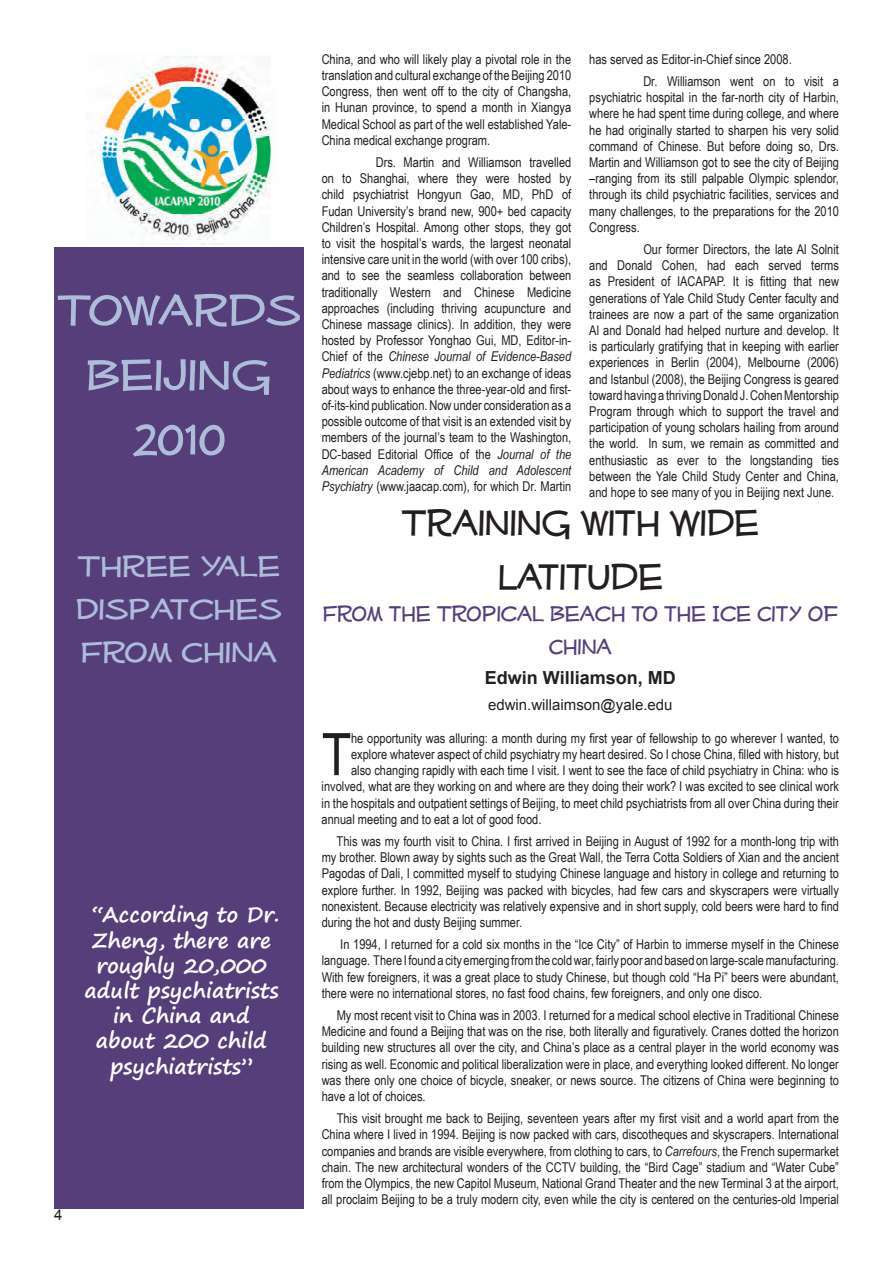
<style>
.page{position:relative;width:893px;height:1263px;background:#fff}
.page>*{position:absolute;margin:0;border:0;box-sizing:border-box;transform-origin:0 0}
.t1{font:58.8px "Arial Narrow";color:#231f20}
.t2{font:54px/64.8px "Mufferaw";color:#adbcd9;text-align:center;scale:1.14 1}
.t3{font:45px/54px "Mufferaw";color:#231f20;text-align:center}
.t4{font:36px/43.2px "Mufferaw";color:#adbcd9;text-align:justify;scale:1.14 1}
.t5{font:27px/32.4px "Mufferaw";color:#563e7a;text-align:center}
.t6{font:700 21px/25.2px "Segoe Print";color:#fff;text-align:center}
.t7{font:700 18px "Arial";color:#231f20}
.t8{font:15px "Arial";color:#231f20}
.t9{font:13.5px/16.2px "Arial Narrow";color:#231f20;text-align:justify}
.s1{font-style:italic}
</style>
<div class="page">
<div style="left:54px;top:248px;width:250px;height:961px;background:#563e7a"></div>
<img style="left:90px;top:56px;width:181px;height:188px">
<p class="t2" style="left:57px;top:277px;width:215px">TOWARDS<br>BEIJING<br>2010</p>
<p class="t4" style="left:76px;top:544px;width:182px">THREE YALE DISPATCHES FROM CHINA</p>
<p class="t6" style="left:84px;top:902px;width:196px">“According to Dr.<br>Zheng, there are roughly 20,000 adult psychiatrists in China and about 200 child psychiatrists”</p>
<p class="t8" style="left:54px;top:1205px;width:10px">4</p>
<p class="t9" style="left:322px;top:50px;width:251px">China, and who will likely play a pivotal role in the translation and cultural exchange of the Beijing 2010<br>Congress, then went off to the city of Changsha, in Hunan province, to spend a month in Xiangya Medical School as part of the well established Yale-China medical exchange program.</p>
<p class="t9" style="left:322px;top:154px;width:251px;text-indent:54px">Drs. Martin and Williamson travelled on to Shanghai, where they were hosted by child psychiatrist Hongyun Gao, MD, PhD of Fudan University’s brand new, 900+ bed capacity Children’s Hospital. Among other stops, they got to visit the hospital’s wards, the largest neonatal intensive care unit in the world (with over 100 cribs), and to see the seamless collaboration between traditionally Western and Chinese Medicine approaches (including thriving acupuncture and Chinese massage clinics). In addition, they were hosted by Professor Yonghao Gui, MD, Editor-in-Chief of the <span class="s1">Chinese Journal of Evidence-Based Pediatrics</span> (www.cjebp.net) to an exchange of ideas about ways to enhance the three-year-old and first&shy;of-its-kind publication. Now under consideration as a possible outcome of that visit is an extended visit by members of the journal’s team to the Washington, DC-based Editorial Office of the <span class="s1">Journal of the American Academy of Child and Adolescent Psychiatry</span> (www.jaacap.com), for which Dr. Martin</p>
<p class="t9" style="left:643px;top:47px;width:197px;line-height:22.2px;text-indent:-54px">has served as Editor-in-Chief since 2008.<br>Dr. Williamson went on to visit a</p>
<p class="t9" style="left:589px;top:89px;width:251px">psychiatric hospital in the far-north city of Harbin, where he had spent time during college, and where he had originally started to sharpen his very solid command of Chinese. But before doing so, Drs.<br>Martin and Williamson got to see the city of Beijing –ranging from its still palpable Olympic splendor, through its child psychiatric facilities, services and many challenges, to the preparations for the 2010<br>Congress.</p>
<p class="t9" style="left:589px;top:241px;width:251px;text-indent:54px">Our former Directors, the late Al Solnit and Donald Cohen, had each served terms as President of IACAPAP. It is fitting that new generations of Yale Child Study Center faculty and trainees are now a part of the same organization Al and Donald had helped nurture and develop. It is particularly gratifying that in keeping with earlier experiences in Berlin (2004), Melbourne (2006) and Istanbul (2008), the Beijing Congress is geared toward having a thriving Donald J. Cohen Mentorship Program through which to support the travel and participation of young scholars hailing from around the world. In sum, we remain as committed and enthusiastic as ever to the longstanding ties between the Yale Child Study Center and China, and hope to see many of you in Beijing next June.</p>
<p class="t3" style="left:401px;top:495px;width:359px">TRAINING WITH WIDE<br>LATITUDE</p>
<p class="t5" style="left:323px;top:597px;width:516px">FROM THE TROPICAL BEACH TO THE ICE CITY OF<br>CHINA</p>
<p class="t7" style="left:485px;top:666px;width:192px">Edwin Williamson, MD</p>
<p class="t8" style="left:488px;top:695px;width:186px">edwin.willaimson@yale.edu</p>
<p class="t1" style="left:322px;top:711px;width:31px">T</p>
<p class="t9" style="left:351px;top:729px;width:489px">he opportunity was alluring: a month during my first year of fellowship to go wherever I wanted, to</p>
<p class="t9" style="left:351px;top:746px;width:489px">explore whatever aspect of child psychiatry my heart desired. So I chose China, filled with history, but</p>
<p class="t9" style="left:351px;top:762px;width:489px">also changing rapidly with each time I visit. I went to see the face of child psychiatry in China: who is</p>
<p class="t9" style="left:322px;top:778px;width:519px">involved, what are they working on and where are they doing their work? I was excited to see clinical work</p>
<p class="t9" style="left:322px;top:794px;width:519px">in the hospitals and outpatient settings of Beijing, to meet child psychiatrists from all over China during their</p>
<p class="t9" style="left:322px;top:810px;width:221px">annual meeting and to eat a lot of good food.</p>
<p class="t9" style="left:322px;top:833px;width:519px;text-indent:15px">This was my fourth visit to China. I first arrived in Beijing in August of 1992 for a month-long trip with my brother. Blown away by sights such as the Great Wall, the Terra Cotta Soldiers of Xian and the ancient Pagodas of Dali, I committed myself to studying Chinese language and history in college and returning to explore further. In 1992, Beijing was packed with bicycles, had few cars and skyscrapers were virtually nonexistent. Because electricity was relatively expensive and in short supply, cold beers were hard to find during the hot and dusty Beijing summer.</p>
<p class="t9" style="left:322px;top:936px;width:519px;text-indent:19px">In 1994, I returned for a cold six months in the “Ice City” of Harbin to immerse myself in the Chinese language. There I found a city emerging from the cold war, fairly poor and based on large-scale manufacturing.<br>With few foreigners, it was a great place to study Chinese, but though cold “Ha Pi” beers were abundant, there were no international stores, no fast food chains, few foreigners, and only one disco.</p>
<p class="t9" style="left:322px;top:1007px;width:519px;text-indent:15px">My most recent visit to China was in 2003. I returned for a medical school elective in Traditional Chinese Medicine and found a Beijing that was on the rise, both literally and figuratively. Cranes dotted the horizon building new structures all over the city, and China’s place as a central player in the world economy was rising as well. Economic and political liberalization were in place, and everything looked different. No longer was there only one choice of bicycle, sneaker, or news source. The citizens of China were beginning to have a lot of choices.</p>
<p class="t9" style="left:322px;top:1110px;width:519px;text-indent:15px">This visit brought me back to Beijing, seventeen years after my first visit and a world apart from the China where I lived in 1994. Beijing is now packed with cars, discotheques and skyscrapers. International companies and brands are visible everywhere, from clothing to cars, to <span class="s1">Carrefours</span>, the French supermarket chain. The new architectural wonders of the CCTV building, the “Bird Cage” stadium and “Water Cube” from the Olympics, the new Capitol Museum, National Grand Theater and the new Terminal 3 at the airport, all proclaim Beijing to be a truly modern city, even while the city is centered on the centuries-old Imperial</p>
</div>
